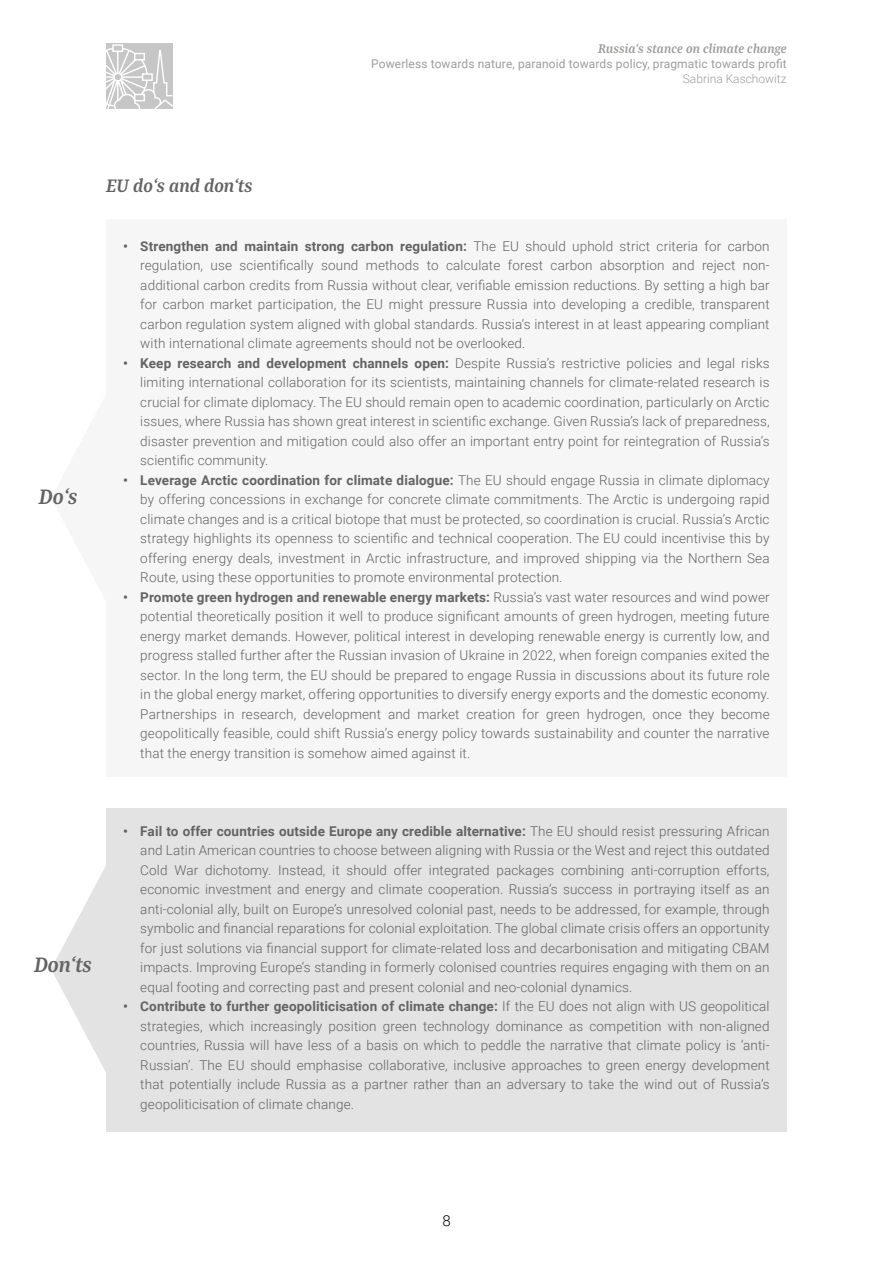
<style>
.page{position:relative;width:893px;height:1263px;background:#fff}
.page>*{position:absolute;margin:0;border:0;box-sizing:border-box;transform-origin:0 0}
._02_Headings{font:italic 700 22.5px "Bagatela";color:#646363}
._02_Headings-2{font:italic 700 19.5px "Bagatela";color:#646363}
.t1{font:300 15px "Roboto";color:#000}
.t2{font:300 13.5px/19.5px "Roboto";letter-spacing:.01em;color:#646363;text-align:justify}
.t3{font:italic 700 13.5px "Bagatela";letter-spacing:.01em;color:#9d9d9c}
.t4{font:12px "Roboto";letter-spacing:.01em;color:#9d9d9c}
.t5{font:300 12px "Roboto";color:#9d9d9c}
.s1{font-weight:700}
</style>
<div class="page">
<div style="left:106px;top:43px;width:66px;height:66px;background:#c6c6c6"></div>
<svg style="left:112px;top:44px;width:11px;height:2px"></svg>
<svg style="left:106px;top:46px;width:66px;height:63px"></svg>
<svg style="left:51px;top:866px;width:55px;height:206px"></svg>
<div style="left:106px;top:219px;width:681px;height:557px;background:#f6f6f6"></div>
<div style="left:106px;top:808px;width:681px;height:324px;background:#e3e3e3"></div>
<p class="t3" style="left:598px;top:39px;width:190px">Russia‘s stance on climate change</p>
<p class="t4" style="left:371px;top:55px;width:417px">Powerless towards nature, paranoid towards policy, pragmatic towards profit</p>
<p class="t5" style="left:683px;top:70px;width:105px">Sabrina Kaschowitz</p>
<p class="_02_Headings" style="left:39px;top:482px;width:40px">Do‘s</p>
<p class="_02_Headings-2" style="left:106px;top:173px;width:148px">EU do‘s and don‘ts</p>
<p class="t2" style="left:140px;top:236px;width:631px;text-indent:-17px"><span class="s1">• Strengthen and maintain strong carbon regulation:</span> The EU should uphold strict criteria for carbon regulation, use scientifically sound methods to calculate forest carbon absorption and reject non&shy;additional carbon credits from Russia without clear, verifiable emission reductions. By setting a high bar for carbon market participation, the EU might pressure Russia into developing a credible, transparent carbon regulation system aligned with global standards. Russia’s interest in at least appearing compliant with international climate agreements should not be overlooked.</p>
<p class="t2" style="left:140px;top:353px;width:631px;text-indent:-17px"><span class="s1">• Keep research and development channels open:</span> Despite Russia’s restrictive policies and legal risks limiting international collaboration for its scientists, maintaining channels for climate-related research is crucial for climate diplomacy. The EU should remain open to academic coordination, particularly on Arctic issues, where Russia has shown great interest in scientific exchange. Given Russia’s lack of preparedness, disaster prevention and mitigation could also offer an important entry point for reintegration of Russia’s scientific community.</p>
<p class="t2" style="left:140px;top:470px;width:631px;text-indent:-17px"><span class="s1">• Leverage Arctic coordination for climate dialogue:</span> The EU should engage Russia in climate diplomacy by offering concessions in exchange for concrete climate commitments. The Arctic is undergoing rapid climate changes and is a critical biotope that must be protected, so coordination is crucial. Russia’s Arctic strategy highlights its openness to scientific and technical cooperation. The EU could incentivise this by offering energy deals, investment in Arctic infrastructure, and improved shipping via the Northern Sea Route, using these opportunities to promote environmental protection.</p>
<p class="t2" style="left:140px;top:587px;width:631px;text-indent:-17px"><span class="s1">• Promote green hydrogen and renewable energy markets:</span> Russia’s vast water resources and wind power potential theoretically position it well to produce significant amounts of green hydrogen, meeting future energy market demands. However, political interest in developing renewable energy is currently low, and progress stalled further after the Russian invasion of Ukraine in 2022, when foreign companies exited the sector. In the long term, the EU should be prepared to engage Russia in discussions about its future role in the global energy market, offering opportunities to diversify energy exports and the domestic economy.<br>Partnerships in research, development and market creation for green hydrogen, once they become geopolitically feasible, could shift Russia’s energy policy towards sustainability and counter the narrative that the energy transition is somehow aimed against it.</p>
<p class="_02_Headings" style="left:34px;top:950px;width:59px">Don‘ts</p>
<p class="t2" style="left:140px;top:821px;width:631px;text-indent:-17px"><span class="s1">• Fail to offer countries outside Europe any credible alternative:</span> The EU should resist pressuring African and Latin American countries to choose between aligning with Russia or the West and reject this outdated Cold War dichotomy. Instead, it should offer integrated packages combining anti-corruption efforts, economic investment and energy and climate cooperation. Russia’s success in portraying itself as an anti-colonial ally, built on Europe’s unresolved colonial past, needs to be addressed, for example, through symbolic and financial reparations for colonial exploitation. The global climate crisis offers an opportunity for just solutions via financial support for climate-related loss and decarbonisation and mitigating CBAM impacts. Improving Europe’s standing in formerly colonised countries requires engaging with them on an equal footing and correcting past and present colonial and neo-colonial dynamics.</p>
<p class="t2" style="left:140px;top:996px;width:631px;text-indent:-17px"><span class="s1">• Contribute to further geopoliticisation of climate change:</span> If the EU does not align with US geopolitical strategies, which increasingly position green technology dominance as competition with non-aligned countries, Russia will have less of a basis on which to peddle the narrative that climate policy is ‘anti-Russian’. The EU should emphasise collaborative, inclusive approaches to green energy development that potentially include Russia as a partner rather than an adversary to take the wind out of Russia’s geopoliticisation of climate change.</p>
<p class="t1" style="left:442px;top:1210px;width:10px">8</p>
</div>
